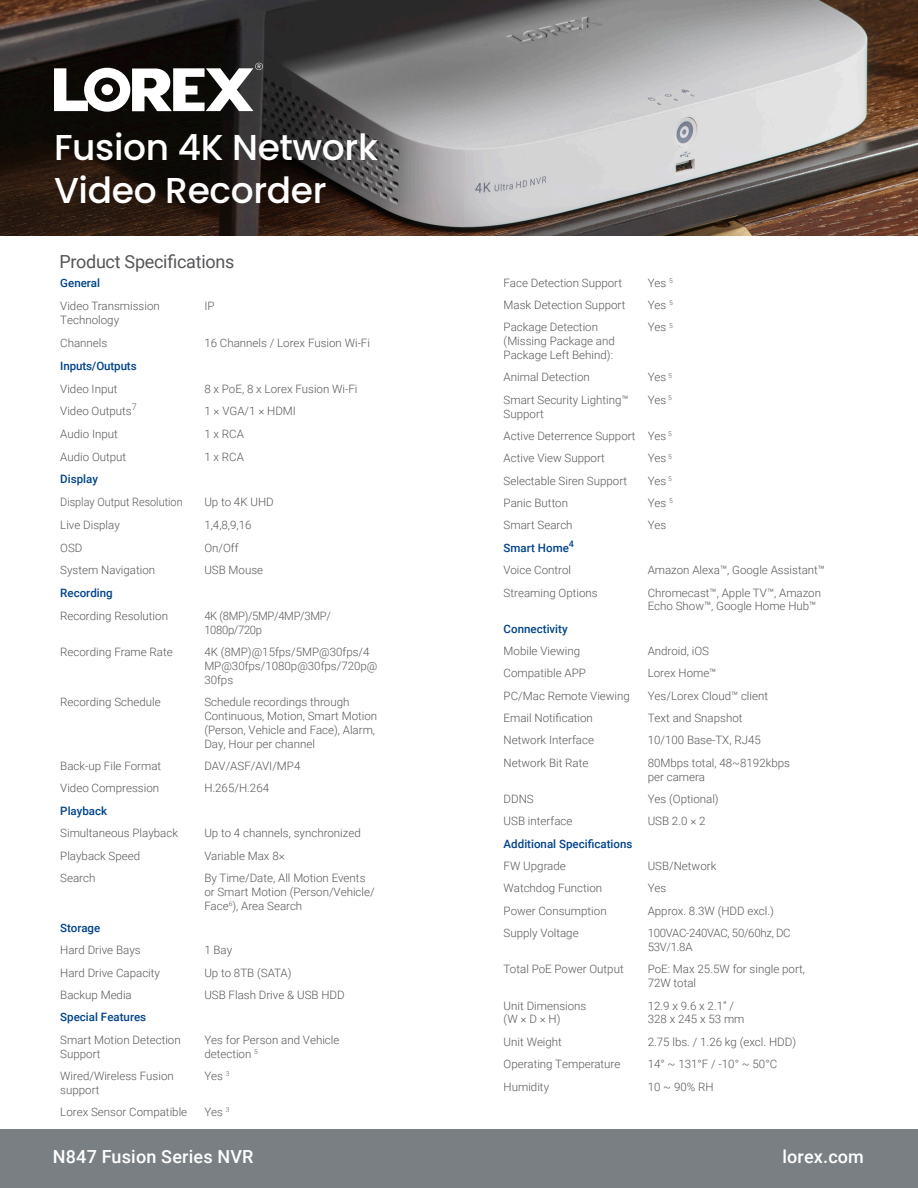
<style>
.page{position:relative;width:918px;height:1188px;background:#fff}
.page>*{position:absolute;margin:0;border:0;box-sizing:border-box;transform-origin:0 0}
.t1{font:500 36px/43.2px "Poppins";letter-spacing:-.01em;color:#fff}
.product_name_-_websi{font:500 18px "Roboto";letter-spacing:.01em;color:#fff}
.Specs_header{font:18px "Roboto";letter-spacing:-.015em;color:#555659}
.t2{font:300 11.55px/13.8px "Roboto";color:#57585a}
.t3{font:500 11.55px "Roboto";color:#004389}
.t4{font:300 11.55px/13.8px "Roboto";letter-spacing:-.025em;color:#57585a}
.t5{font:300 11.55px "Roboto";color:#57585a;scale:.94 1}
</style>
<div class="page">
<div style="left:0;top:1129px;width:918px;height:59px;background:#797f83"></div>
<img style="left:0;top:0;width:918px;height:236px">
<svg style="left:54px;top:63px;width:209px;height:49px"></svg>
<p class="t1" style="left:54px;top:126px;width:325px">Fusion 4K Network<br>Video Recorder</p>
<p class="Specs_header" style="left:59px;top:249px;width:176px">Product Specifications</p>
<p class="t3" style="left:60px;top:275px;width:41px">General</p>
<p class="t2" style="left:60px;top:299px;width:101px">Video Transmission<br>Technology</p>
<p class="t2" style="left:204px;top:299px;width:12px">IP</p>
<p class="t2" style="left:60px;top:335px;width:49px">Channels</p>
<p class="t2" style="left:204px;top:335px;width:167px">16 Channels / Lorex Fusion Wi-Fi</p>
<p class="t3" style="left:60px;top:357px;width:78px">Inputs/Outputs</p>
<p class="t2" style="left:60px;top:381px;width:59px">Video Input</p>
<p class="t2" style="left:204px;top:381px;width:155px">8 x PoE, 8 x Lorex Fusion Wi-Fi</p>
<p class="t2" style="left:60px;top:403px;width:78px">Video Outputs<sup>7</sup></p>
<p class="t2" style="left:204px;top:403px;width:93px">1 × VGA/1 × HDMI</p>
<p class="t2" style="left:60px;top:426px;width:59px">Audio Input</p>
<p class="t2" style="left:204px;top:426px;width:41px">1 x RCA</p>
<p class="t2" style="left:60px;top:449px;width:68px">Audio Output</p>
<p class="t2" style="left:204px;top:449px;width:41px">1 x RCA</p>
<p class="t3" style="left:60px;top:471px;width:39px">Display</p>
<p class="t5" style="left:60px;top:493px;width:132px">Display Output Resolution</p>
<p class="t2" style="left:204px;top:494px;width:71px">Up to 4K UHD</p>
<p class="t2" style="left:60px;top:517px;width:61px">Live Display</p>
<p class="t2" style="left:204px;top:517px;width:49px">1,4,8,9,16</p>
<p class="t2" style="left:60px;top:540px;width:24px">OSD</p>
<p class="t2" style="left:204px;top:540px;width:36px">On/Off</p>
<p class="t2" style="left:60px;top:563px;width:96px">System Navigation</p>
<p class="t2" style="left:204px;top:563px;width:60px">USB Mouse</p>
<p class="t3" style="left:60px;top:585px;width:54px">Recording</p>
<p class="t2" style="left:60px;top:608px;width:109px">Recording Resolution</p>
<p class="t4" style="left:204px;top:608px;width:128px">4K (8MP)/5MP/4MP/3MP/<br>1080p/720p</p>
<p class="t2" style="left:60px;top:645px;width:114px">Recording Frame Rate</p>
<p class="t2" style="left:204px;top:645px;width:175px">4K (8MP)@15fps/5MP@30fps/4<br>MP@30fps/1080p@30fps/720p@<br>30fps</p>
<p class="t2" style="left:60px;top:695px;width:102px">Recording Schedule</p>
<p class="t2" style="left:204px;top:695px;width:174px">Schedule recordings through<br>Continuous, Motion, Smart Motion (Person, Vehicle and Face), Alarm,<br>Day, Hour per channel</p>
<p class="t2" style="left:60px;top:759px;width:102px">Back-up File Format</p>
<p class="t2" style="left:204px;top:759px;width:98px">DAV/ASF/AVI/MP4</p>
<p class="t2" style="left:60px;top:781px;width:100px">Video Compression</p>
<p class="t2" style="left:204px;top:781px;width:66px">H.265/H.264</p>
<p class="t3" style="left:60px;top:803px;width:48px">Playback</p>
<p class="t2" style="left:60px;top:826px;width:119px">Simultaneous Playback</p>
<p class="t2" style="left:204px;top:826px;width:158px">Up to 4 channels, synchronized</p>
<p class="t2" style="left:60px;top:848px;width:81px">Playback Speed</p>
<p class="t2" style="left:204px;top:848px;width:82px">Variable Max 8×</p>
<p class="t2" style="left:60px;top:870px;width:37px">Search</p>
<p class="t2" style="left:204px;top:870px;width:172px">By Time/Date, All Motion Events or Smart Motion (Person/Vehicle/<br>Face<sup>6</sup>), Area Search</p>
<p class="t3" style="left:60px;top:920px;width:42px">Storage</p>
<p class="t2" style="left:60px;top:943px;width:82px">Hard Drive Bays</p>
<p class="t2" style="left:204px;top:943px;width:29px">1 Bay</p>
<p class="t2" style="left:60px;top:965px;width:101px">Hard Drive Capacity</p>
<p class="t2" style="left:204px;top:965px;width:89px">Up to 8TB (SATA)</p>
<p class="t2" style="left:60px;top:988px;width:73px">Backup Media</p>
<p class="t2" style="left:204px;top:988px;width:142px">USB Flash Drive &amp; USB HDD</p>
<p class="t3" style="left:60px;top:1009px;width:87px">Special Features</p>
<p class="t2" style="left:60px;top:1032px;width:122px">Smart Motion Detection</p>
<p class="t2" style="left:60px;top:1046px;width:42px">Support</p>
<p class="t2" style="left:204px;top:1032px;width:137px">Yes for Person and Vehicle detection <sup>5</sup></p>
<p class="t2" style="left:60px;top:1068px;width:115px">Wired/Wireless Fusion support</p>
<p class="t2" style="left:204px;top:1068px;width:27px">Yes <sup>3</sup></p>
<p class="t2" style="left:60px;top:1105px;width:128px">Lorex Sensor Compatible</p>
<p class="t2" style="left:204px;top:1105px;width:27px">Yes <sup>3</sup></p>
<p class="product_name_-_websi" style="left:53px;top:1144px;width:202px">N847 Fusion Series NVR</p>
<p class="t2" style="left:504px;top:275px;width:120px">Face Detection Support</p>
<p class="t2" style="left:648px;top:275px;width:27px">Yes <sup>5</sup></p>
<p class="t2" style="left:504px;top:298px;width:123px">Mask Detection Support</p>
<p class="t2" style="left:648px;top:298px;width:27px">Yes <sup>5</sup></p>
<p class="t2" style="left:504px;top:320px;width:113px">Package Detection (Missing Package and<br>Package Left Behind):</p>
<p class="t2" style="left:648px;top:320px;width:27px">Yes <sup>5</sup></p>
<p class="t2" style="left:504px;top:370px;width:88px">Animal Detection</p>
<p class="t2" style="left:648px;top:370px;width:26px">Yes <sup>5</sup></p>
<p class="t2" style="left:504px;top:392px;width:127px">Smart Security Lighting™<br>Support</p>
<p class="t2" style="left:648px;top:392px;width:26px">Yes <sup>5</sup></p>
<p class="t2" style="left:504px;top:429px;width:134px">Active Deterrence Support</p>
<p class="t2" style="left:648px;top:429px;width:26px">Yes <sup>5</sup></p>
<p class="t2" style="left:504px;top:451px;width:103px">Active View Support</p>
<p class="t2" style="left:648px;top:451px;width:26px">Yes <sup>5</sup></p>
<p class="t2" style="left:504px;top:473px;width:125px">Selectable Siren Support</p>
<p class="t2" style="left:648px;top:473px;width:26px">Yes <sup>5</sup></p>
<p class="t2" style="left:504px;top:496px;width:66px">Panic Button</p>
<p class="t2" style="left:648px;top:496px;width:27px">Yes <sup>5</sup></p>
<p class="t2" style="left:504px;top:518px;width:70px">Smart Search</p>
<p class="t2" style="left:648px;top:518px;width:20px">Yes</p>
<p class="t3" style="left:504px;top:540px;width:72px">Smart Home<sup>4</sup></p>
<p class="t2" style="left:504px;top:563px;width:69px">Voice Control</p>
<p class="t2" style="left:648px;top:563px;width:179px">Amazon Alexa™, Google Assistant™</p>
<p class="t2" style="left:504px;top:585px;width:96px">Streaming Options</p>
<p class="t2" style="left:648px;top:585px;width:175px">Chromecast™, Apple TV™, Amazon<br>Echo Show™, Google Home Hub™</p>
<p class="t3" style="left:504px;top:621px;width:66px">Connectivity</p>
<p class="t2" style="left:504px;top:644px;width:78px">Mobile Viewing</p>
<p class="t2" style="left:648px;top:644px;width:63px">Android, iOS</p>
<p class="t2" style="left:504px;top:666px;width:84px">Compatible APP</p>
<p class="t2" style="left:648px;top:666px;width:70px">Lorex Home™</p>
<p class="t2" style="left:504px;top:688px;width:128px">PC/Mac Remote Viewing</p>
<p class="t2" style="left:648px;top:688px;width:122px">Yes/Lorex Cloud™ client</p>
<p class="t2" style="left:504px;top:711px;width:91px">Email Notification</p>
<p class="t2" style="left:648px;top:711px;width:96px">Text and Snapshot</p>
<p class="t2" style="left:504px;top:733px;width:92px">Network Interface</p>
<p class="t2" style="left:648px;top:733px;width:115px">10/100 Base-TX, RJ45</p>
<p class="t2" style="left:504px;top:755px;width:86px">Network Bit Rate</p>
<p class="t2" style="left:648px;top:755px;width:144px">80Mbps total, 48~8192kbps per camera</p>
<p class="t2" style="left:504px;top:792px;width:32px">DDNS</p>
<p class="t2" style="left:648px;top:792px;width:73px">Yes (Optional)</p>
<p class="t2" style="left:504px;top:814px;width:70px">USB interface</p>
<p class="t2" style="left:648px;top:814px;width:59px">USB 2.0 × 2</p>
<p class="t3" style="left:504px;top:836px;width:130px">Additional Specifications</p>
<p class="t2" style="left:504px;top:859px;width:64px">FW Upgrade</p>
<p class="t2" style="left:648px;top:859px;width:70px">USB/Network</p>
<p class="t2" style="left:504px;top:881px;width:100px">Watchdog Function</p>
<p class="t2" style="left:648px;top:881px;width:20px">Yes</p>
<p class="t2" style="left:504px;top:903px;width:105px">Power Consumption</p>
<p class="t2" style="left:648px;top:903px;width:128px">Approx. 8.3W (HDD excl.)</p>
<p class="t2" style="left:504px;top:926px;width:77px">Supply Voltage</p>
<p class="t4" style="left:648px;top:926px;width:144px">100VAC-240VAC, 50/60hz, DC<br>53V/1.8A</p>
<p class="t2" style="left:504px;top:962px;width:122px">Total PoE Power Output</p>
<p class="t2" style="left:648px;top:962px;width:159px">PoE: Max 25.5W for single port,<br>72W total</p>
<p class="t2" style="left:504px;top:998px;width:84px">Unit Dimensions (W × D × H)</p>
<p class="t2" style="left:648px;top:998px;width:98px">12.9 x 9.6 x 2.1” /<br>328 x 245 x 53 mm</p>
<p class="t2" style="left:504px;top:1034px;width:60px">Unit Weight</p>
<p class="t2" style="left:648px;top:1034px;width:150px">2.75 lbs. / 1.26 kg (excl. HDD)</p>
<p class="t2" style="left:504px;top:1057px;width:118px">Operating Temperature</p>
<p class="t2" style="left:648px;top:1057px;width:131px">14° ~ 131°F / -10° ~ 50°C</p>
<p class="t2" style="left:504px;top:1079px;width:47px">Humidity</p>
<p class="t2" style="left:648px;top:1079px;width:67px">10 ~ 90% RH</p>
<p class="product_name_-_websi" style="left:782px;top:1144px;width:83px">lorex.com</p>
</div>
